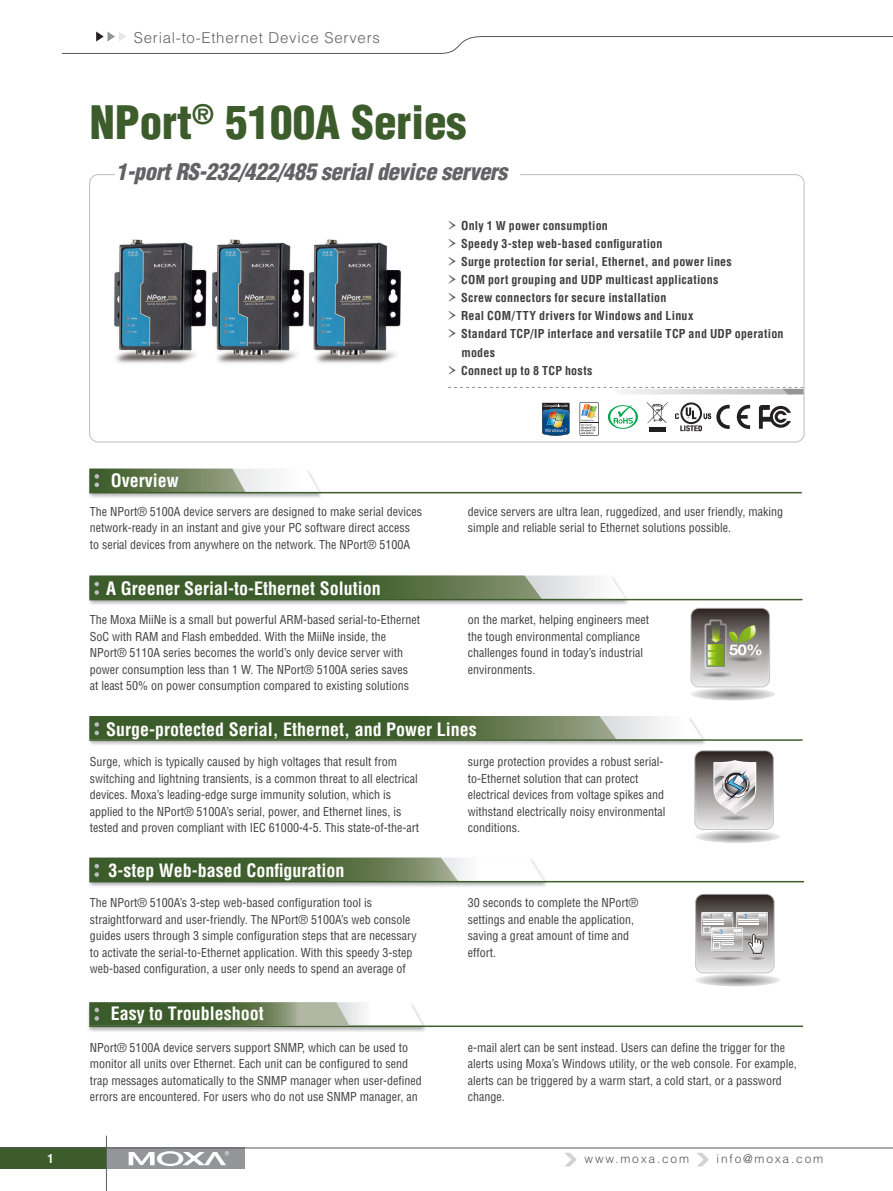
<style>
.page{position:relative;width:893px;height:1191px;background:#fff}
.page>*{position:absolute;margin:0;border:0;box-sizing:border-box;transform-origin:0 0}
.pro_name{font:900 condensed 45px "Helvetica";color:#3c5d2b}
.pro_des{font:italic 900 condensed 22.5px "Helvetica";letter-spacing:-.015em;color:#636366}
.topic{font:700 condensed 18px "Helvetica";color:#fff}
.t1{font:300 15px "Helvetica";letter-spacing:.05em;color:#636366}
.body{font:condensed 12px/16.5px "Helvetica";color:#3e3e3f}
.t2{font:700 condensed 12px/18px "Helvetica";letter-spacing:.02em;color:#3e3e3f}
.t3{font:300 12px "Helvetica";letter-spacing:.15em;color:#57585a}
.t4{font:700 condensed 12px "Helvetica";color:#fff}
.s1{font-family:"Garamond Premr Pro";font-weight:400;font-stretch:normal;font-size:24px;color:#636366}
</style>
<div class="page">
<div style="left:0;top:1147px;width:106px;height:22px;background:#3c5d2b"></div>
<div style="left:106px;top:1147px;width:138px;height:22px;background:#939598"></div>
<hr style="left:0;top:1147px;width:893px;height:1px;background:#57585a">
<svg style="left:129px;top:1151px;width:100px;height:15px"></svg>
<hr style="left:106px;top:1135px;width:1px;height:56px;background:#59595c">
<svg style="left:697px;top:1152px;width:12px;height:14px"></svg>
<svg style="left:565px;top:1152px;width:12px;height:14px"></svg>
<svg style="left:61px;top:32px;width:832px;height:22px"></svg>
<svg style="left:448px;top:387px;width:354px;height:7px"></svg>
<div style="left:87px;top:1002px;width:340px;height:30px;background:#231f20;opacity:.35"></div>
<hr style="left:89px;top:1025px;width:714px;height:2px;background:#3c5d2b">
<svg style="left:89px;top:1002px;width:334px;height:23px"></svg>
<div style="left:87px;top:468px;width:237px;height:31px;background:#231f20;opacity:.35"></div>
<svg style="left:89px;top:468px;width:230px;height:24px"></svg>
<hr style="left:89px;top:492px;width:713px;height:1px;background:#3c5d2b">
<div style="left:87px;top:716px;width:620px;height:30px;background:#231f20;opacity:.35"></div>
<hr style="left:89px;top:739px;width:713px;height:2px;background:#3c5d2b">
<svg style="left:89px;top:716px;width:613px;height:24px;background:#657d56"></svg>
<div style="left:87px;top:575px;width:543px;height:31px;background:#231f20;opacity:.35"></div>
<hr style="left:89px;top:599px;width:713px;height:1px;background:#3c5d2b">
<svg style="left:89px;top:575px;width:536px;height:24px;background:#69805b"></svg>
<div style="left:87px;top:857px;width:461px;height:31px;background:#231f20;opacity:.35"></div>
<hr style="left:89px;top:881px;width:715px;height:1px;background:#3c5d2b">
<svg style="left:89px;top:857px;width:455px;height:24px"></svg>
<img style="left:114px;top:239px;width:287px;height:124px">
<div style="left:89px;top:174px;width:715px;height:268px;border:1px solid #bcbdc0;border-radius:9px"></div>
<div style="left:690px;top:608px;width:80px;height:79px;border:1px solid #adaeae;border-radius:8px"></div>
<svg style="left:690px;top:687px;width:86px;height:13px"></svg>
<svg style="left:691px;top:608px;width:78px;height:79px;background:#979888"></svg>
<div style="left:695px;top:893px;width:80px;height:80px;border:1px solid #adaeae;border-radius:8px"></div>
<svg style="left:695px;top:973px;width:85px;height:13px"></svg>
<svg style="left:696px;top:894px;width:78px;height:79px;background:#a9a6a5"></svg>
<div style="left:694px;top:750px;width:80px;height:80px;border:1px solid #adaeae;border-radius:8px"></div>
<svg style="left:695px;top:830px;width:85px;height:13px"></svg>
<svg style="left:695px;top:751px;width:78px;height:78px;background:#a7a4a5"></svg>
<svg style="left:737px;top:405px;width:13px;height:24px"></svg>
<svg style="left:759px;top:405px;width:32px;height:24px"></svg>
<svg style="left:675px;top:402px;width:55px;height:29px"></svg>
<div style="left:649px;top:427px;width:17px;height:5px;background:#231f20"></div>
<svg style="left:647px;top:402px;width:21px;height:21px"></svg>
<svg style="left:608px;top:405px;width:30px;height:24px"></svg>
<svg style="left:542px;top:403px;width:27px;height:33px"></svg>
<svg style="left:579px;top:401px;width:21px;height:35px"></svg>
<svg style="left:580px;top:402px;width:19px;height:34px"></svg>
<p class="t1" style="left:134px;top:29px;width:247px">Serial-to-Ethernet Device Servers</p>
<p class="pro_name" style="left:90px;top:94px;width:378px">NPort<sup>®</sup> 5100A Series</p>
<p class="pro_des" style="left:116px;top:158px;width:393px">1-port RS-232/422/485 serial device servers</p>
<p class="t2" style="left:446px;top:217px;width:163px"><span class="s1">›</span> Only 1 W power consumption</p>
<p class="t2" style="left:446px;top:235px;width:217px"><span class="s1">›</span> Speedy 3-step web-based configuration</p>
<p class="t2" style="left:446px;top:253px;width:287px"><span class="s1">›</span> Surge protection for serial, Ethernet, and power lines</p>
<p class="t2" style="left:446px;top:271px;width:274px"><span class="s1">›</span> COM port grouping and UDP multicast applications</p>
<p class="t2" style="left:446px;top:289px;width:221px"><span class="s1">›</span> Screw connectors for secure installation</p>
<p class="t2" style="left:446px;top:307px;width:248px"><span class="s1">›</span> Real COM/TTY drivers for Windows and Linux</p>
<p class="t2" style="left:461px;top:325px;width:324px;text-indent:-15px"><span class="s1">›</span> Standard TCP/IP interface and versatile TCP and UDP operation modes</p>
<p class="t2" style="left:446px;top:361px;width:148px"><span class="s1">›</span> Connect up to 8 TCP hosts</p>
<p class="topic" style="left:111px;top:469px;width:69px">Overview</p>
<p class="body" style="left:90px;top:503px;width:334px">The NPort® 5100A device servers are designed to make serial devices network-ready in an instant and give your PC software direct access to serial devices from anywhere on the network. The NPort® 5100A</p>
<p class="topic" style="left:106px;top:577px;width:276px">A Greener Serial-to-Ethernet Solution</p>
<p class="body" style="left:90px;top:611px;width:332px">The Moxa MiiNe is a small but powerful ARM-based serial-to-Ethernet SoC with RAM and Flash embedded. With the MiiNe inside, the NPort® 5110A series becomes the world’s only device server with power consumption less than 1 W. The NPort® 5100A series saves<br>at least 50% on power consumption compared to existing solutions</p>
<p class="body" style="left:468px;top:503px;width:317px">device servers are ultra lean, ruggedized, and user friendly, making simple and reliable serial to Ethernet solutions possible.</p>
<p class="body" style="left:468px;top:611px;width:183px">on the market, helping engineers meet the tough environmental compliance challenges found in today’s industrial environments.</p>
<p class="topic" style="left:106px;top:718px;width:372px">Surge-protected Serial, Ethernet, and Power Lines</p>
<p class="body" style="left:90px;top:753px;width:331px">Surge, which is typically caused by high voltages that result from switching and lightning transients, is a common threat to all electrical devices. Moxa’s leading-edge surge immunity solution, which is applied to the NPort® 5100A’s serial, power, and Ethernet lines, is tested and proven compliant with IEC 61000-4-5. This state-of-the-art</p>
<p class="topic" style="left:108px;top:859px;width:237px">3-step Web-based Configuration</p>
<p class="body" style="left:90px;top:894px;width:329px">The NPort® 5100A’s 3-step web-based configuration tool is straightforward and user-friendly. The NPort® 5100A’s web console guides users through 3 simple configuration steps that are necessary to activate the serial-to-Ethernet application. With this speedy 3-step web-based configuration, a user only needs to spend an average of</p>
<p class="topic" style="left:111px;top:1002px;width:154px">Easy to Troubleshoot</p>
<p class="body" style="left:90px;top:1039px;width:334px">NPort® 5100A device servers support SNMP, which can be used to monitor all units over Ethernet. Each unit can be configured to send trap messages automatically to the SNMP manager when user-defined errors are encountered. For users who do not use SNMP manager, an</p>
<p class="body" style="left:468px;top:753px;width:199px">surge protection provides a robust serial&shy;to-Ethernet solution that can protect electrical devices from voltage spikes and withstand electrically noisy environmental conditions.</p>
<p class="body" style="left:468px;top:894px;width:172px">30 seconds to complete the NPort® settings and enable the application, saving a great amount of time and effort.</p>
<p class="body" style="left:468px;top:1039px;width:330px">e-mail alert can be sent instead. Users can define the trigger for the alerts using Moxa’s Windows utility, or the web console. For example, alerts can be triggered by a warm start, a cold start, or a password change.</p>
<p class="t4" style="left:47px;top:1151px;width:8px">1</p>
<p class="t3" style="left:585px;top:1151px;width:106px">www.moxa.com</p>
<p class="t3" style="left:717px;top:1151px;width:108px">info@moxa.com</p>
</div>
